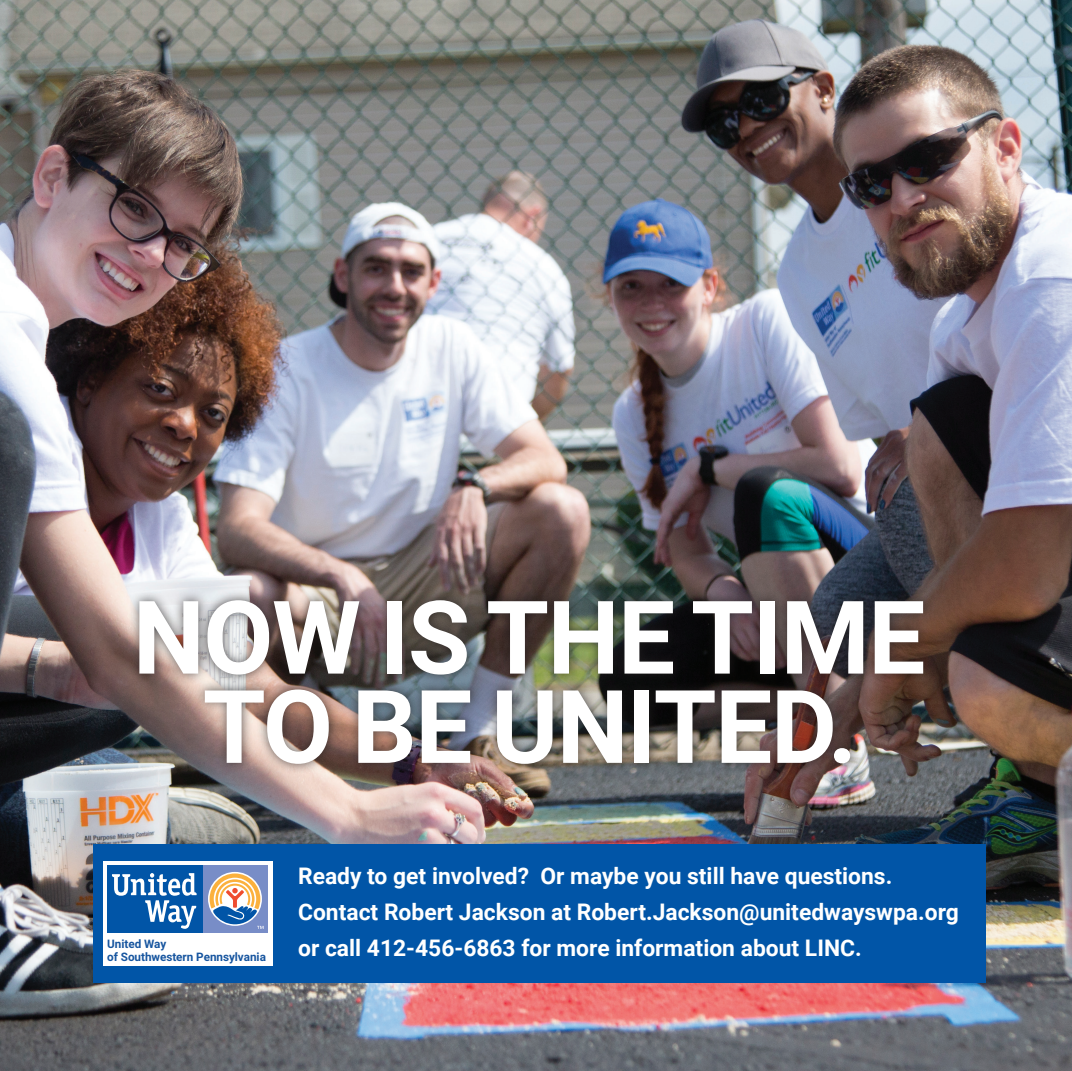
<style>
.page{position:relative;width:1072px;height:1071px;background:#fff}
.page>*{position:absolute;margin:0;border:0;box-sizing:border-box;transform-origin:0 0}
.t1{font:700 101.67px/89.2px "Roboto";letter-spacing:-.015em;color:#fff;text-align:center}
.t2{font:700 22.75px/35.9px "Roboto";color:#fff}
.t3{font:700 11.72px/13.5px "Roboto";letter-spacing:-.005em;color:#17559f}
</style>
<div class="page">
<img style="left:0;top:0;width:1072px;height:1071px">
<div style="left:128px;top:589px;width:806px;height:186px;background:#231f20;opacity:.75"></div>
<div style="left:93px;top:844px;width:893px;height:138px;background:#0155a7"></div>
<div style="left:103px;top:861px;width:169px;height:104px;background:#fff"></div>
<div style="left:202px;top:865px;width:66px;height:68px;background:#788dc7"></div>
<div style="left:107px;top:865px;width:95px;height:68px;background:#0155a7"></div>
<svg style="left:210px;top:873px;width:54px;height:56px"></svg>
<svg style="left:112px;top:873px;width:85px;height:55px"></svg>
<h1 class="t1" style="left:133px;top:589px;width:794px">NOW IS THE TIME<br>TO BE UNITED.</h1>
<p class="t3" style="left:107px;top:936px;width:160px">United Way<br>of Southwestern Pennsylvania</p>
<p class="t2" style="left:298px;top:857px;width:662px">Ready to get involved? Or maybe you still have questions.<br>Contact Robert Jackson at Robert.Jackson@unitedwayswpa.org or call 412-456-6863 for more information about LINC.</p>
</div>
